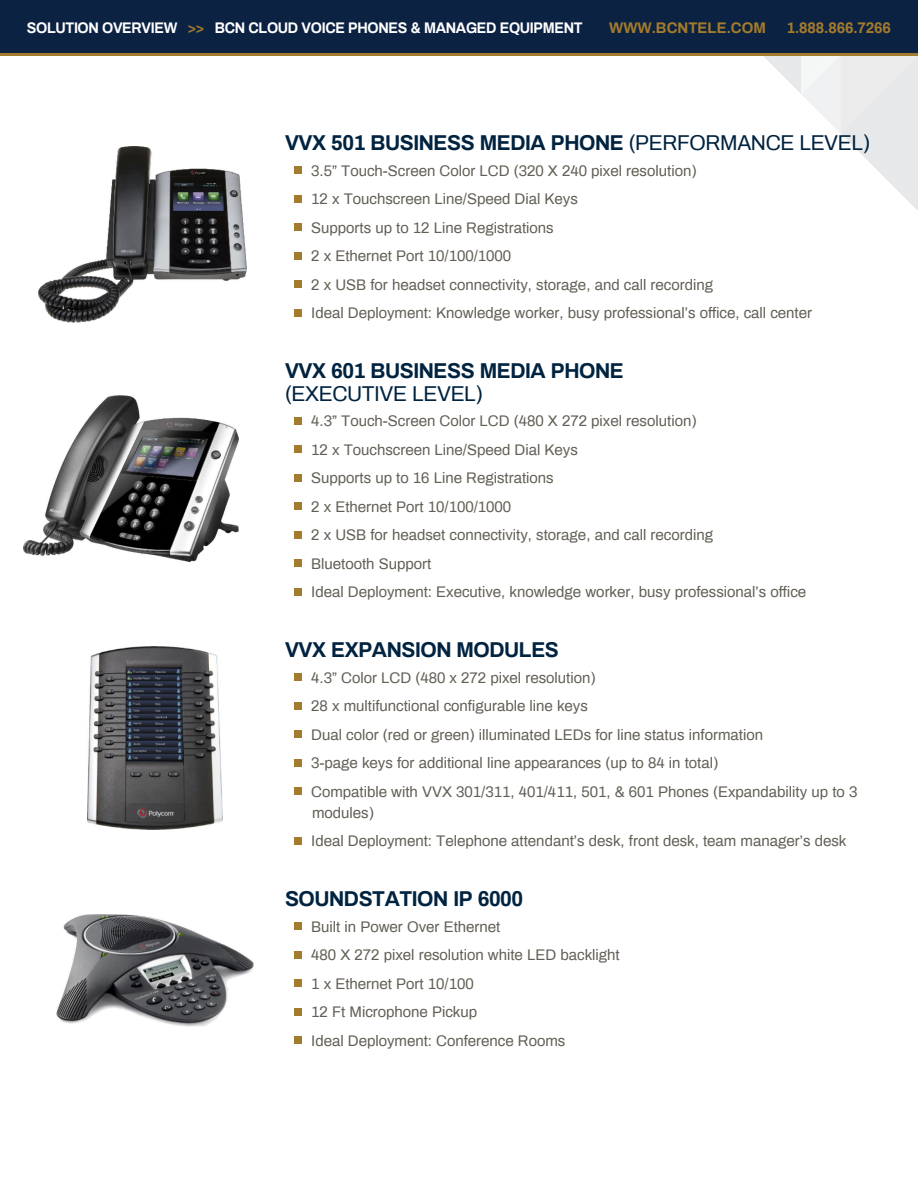
<style>
.page{position:relative;width:918px;height:1188px;background:#fff}
.page>*{position:absolute;margin:0;border:0;box-sizing:border-box;transform-origin:0 0}
.t1{font:700 21px "Archivo";letter-spacing:-.02em;color:#002340}
.t2{font:21px "Archivo";letter-spacing:-.02em;color:#002340}
.t3{font:15px/28.5px "Archivo";color:#635f55}
.t4{font:700 15px "Archivo";letter-spacing:-.025em;color:#fff;scale:.96 1}
.t5{font:700 15px "Archivo";color:#a37b2c}
.s1{color:#a37b2c}
.s2{font-weight:400}
</style>
<div class="page">
<svg style="left:763px;top:56px;width:155px;height:155px"></svg>
<div style="left:0;top:0;width:918px;height:55px;background:#0c2243"></div>
<hr style="left:0;top:54px;width:918px;height:2px;background:#a37b2c">
<img style="left:38px;top:147px;width:208px;height:176px">
<img style="left:23px;top:395px;width:216px;height:167px">
<img style="left:88px;top:646px;width:134px;height:183px">
<img style="left:56px;top:914px;width:198px;height:113px">
<p class="t4" style="left:27px;top:17px;width:580px">SOLUTION OVERVIEW <span class="s1">&gt;&gt;</span> BCN CLOUD VOICE PHONES &amp; MANAGED EQUIPMENT</p>
<p class="t5" style="left:609px;top:17px;width:158px">WWW.BCNTELE.COM</p>
<p class="t5" style="left:787px;top:17px;width:106px">1.888.866.7266</p>
<h1 class="t1" style="left:285px;top:128px;width:586px">VVX 501 BUSINESS MEDIA PHONE <span class="s2">(PERFORMANCE LEVEL)</span></h1>
<p class="t3" style="left:285px;top:155px;width:529px"><sup>|</sup>3.5” Touch-Screen Color LCD (320 X 240 pixel resolution)<br><sup>|</sup>12 x Touchscreen Line/Speed Dial Keys<br><sup>|</sup>Supports up to 12 Line Registrations<br><sup>|</sup>2 x Ethernet Port 10/100/1000<br><sup>|</sup>2 x USB for headset connectivity, storage, and call recording<br><sup>|</sup>Ideal Deployment: Knowledge worker, busy professional’s office, call center</p>
<h1 class="t1" style="left:285px;top:356px;width:340px">VVX 601 BUSINESS MEDIA PHONE</h1>
<h1 class="t2" style="left:285px;top:378px;width:199px">(EXECUTIVE LEVEL)</h1>
<p class="t3" style="left:285px;top:406px;width:523px"><sup>|</sup>4.3” Touch-Screen Color LCD (480 X 272 pixel resolution)<br><sup>|</sup>12 x Touchscreen Line/Speed Dial Keys<br><sup>|</sup>Supports up to 16 Line Registrations<br><sup>|</sup>2 x Ethernet Port 10/100/1000<br><sup>|</sup>2 x USB for headset connectivity, storage, and call recording <sup>|</sup>Bluetooth Support<br><sup>|</sup>Ideal Deployment: Executive, knowledge worker, busy professional’s office</p>
<h1 class="t1" style="left:285px;top:635px;width:275px">VVX EXPANSION MODULES</h1>
<p class="t3" style="left:285px;top:662px;width:574px"><sup>|</sup>4.3” Color LCD (480 x 272 pixel resolution)<br><sup>|</sup>28 x multifunctional configurable line keys<br><sup>|</sup>Dual color (red or green) illuminated LEDs for line status information<br><sup>|</sup>3-page keys for additional line appearances (up to 84 in total)<br><sup>|</sup>Compatible with VVX 301/311, 401/411, 501, &amp; 601 Phones (Expandability up to 3</p>
<p class="t3" style="left:285px;top:797px;width:563px;text-indent:27px">modules)<br><sup>|</sup>Ideal Deployment: Telephone attendant’s desk, front desk, team manager’s desk</p>
<h1 class="t1" style="left:285px;top:884px;width:240px">SOUNDSTATION IP 6000</h1>
<p class="t3" style="left:285px;top:911px;width:336px"><sup>|</sup>Built in Power Over Ethernet<br><sup>|</sup>480 X 272 pixel resolution white LED backlight <sup>|</sup>1 x Ethernet Port 10/100<br><sup>|</sup>12 Ft Microphone Pickup<br><sup>|</sup>Ideal Deployment: Conference Rooms</p>
</div>
